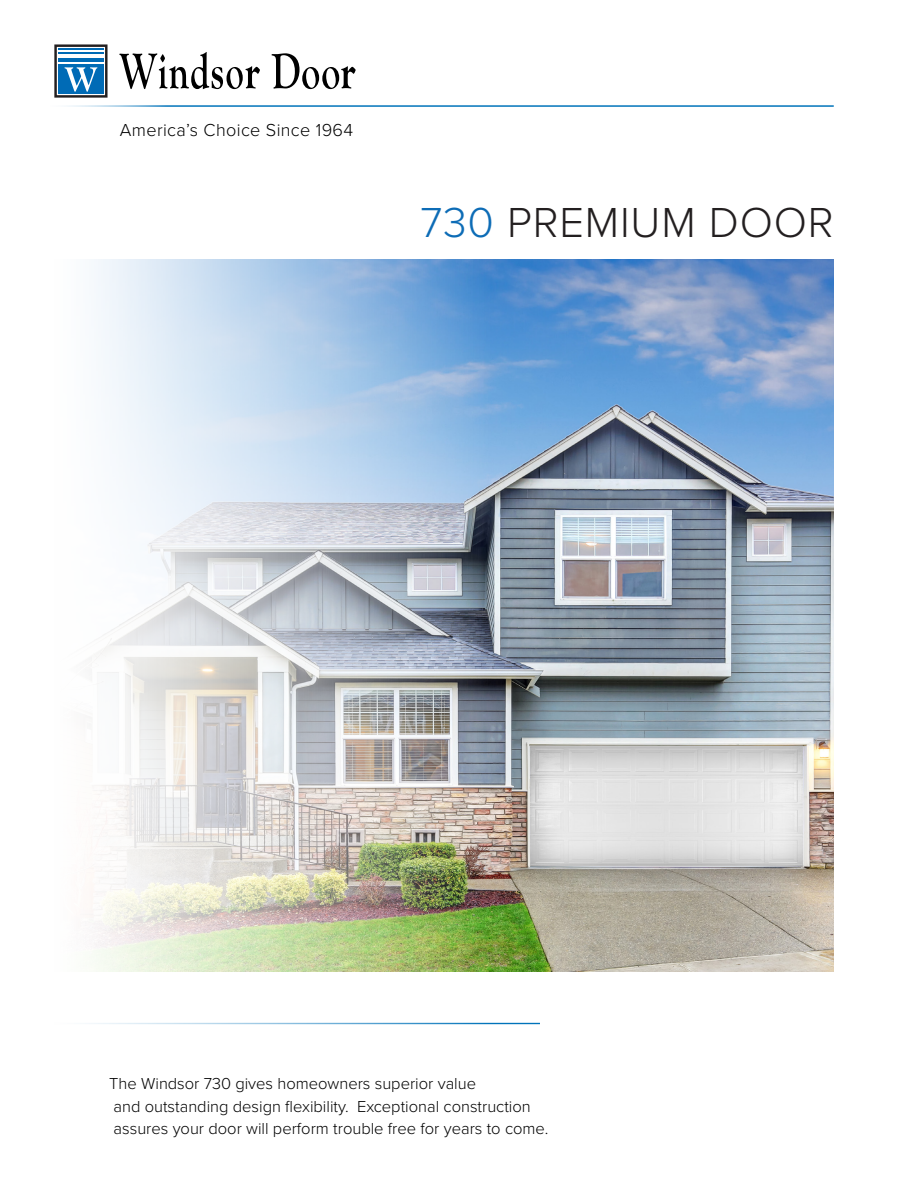
<style>
.page{position:relative;width:918px;height:1188px;background:#fff}
.page>*{position:absolute;margin:0;border:0;box-sizing:border-box;transform-origin:0 0}
.t1{font:300 43.5px "Proxima Nova";letter-spacing:.02em;color:#231f20}
.t2{font:300 18px "Proxima Nova";letter-spacing:.02em;color:#000}
.t3{font:300 16.5px/22.5px "Proxima Nova";color:#000}
.s1{color:#0d6cb6}
</style>
<div class="page">
<div style="left:54px;top:44px;width:54px;height:54px;border:2px solid #231f20"></div>
<hr style="left:58px;top:49px;width:46px;height:1px;background:#006bb6">
<hr style="left:58px;top:52px;width:46px;height:2px;background:#006bb6">
<hr style="left:58px;top:58px;width:46px;height:3px;background:#006bb6">
<div style="left:58px;top:64px;width:46px;height:30px;background:#006bb6"></div>
<svg style="left:64px;top:67px;width:33px;height:25px"></svg>
<svg style="left:119px;top:52px;width:141px;height:37px"></svg>
<svg style="left:272px;top:53px;width:84px;height:36px"></svg>
<img style="left:526px;top:259px;width:308px;height:713px">
<hr style="left:38px;top:105px;width:796px;height:2px;background:#0073ba">
<hr style="left:0;top:1023px;width:540px;height:1px;background:#0073ba">
<img style="left:0;top:259px;width:526px;height:766px">
<p class="t2" style="left:120px;top:117px;width:235px">America’s Choice Since 1964</p>
<p class="t1" style="left:420px;top:190px;width:415px"><span class="s1">730</span> PREMIUM DOOR</p>
<p class="t3" style="left:109px;top:1071px;width:441px">The Windsor 730 gives homeowners superior value<br>and outstanding design flexibility. Exceptional construction assures your door will perform trouble free for years to come.</p>
</div>
